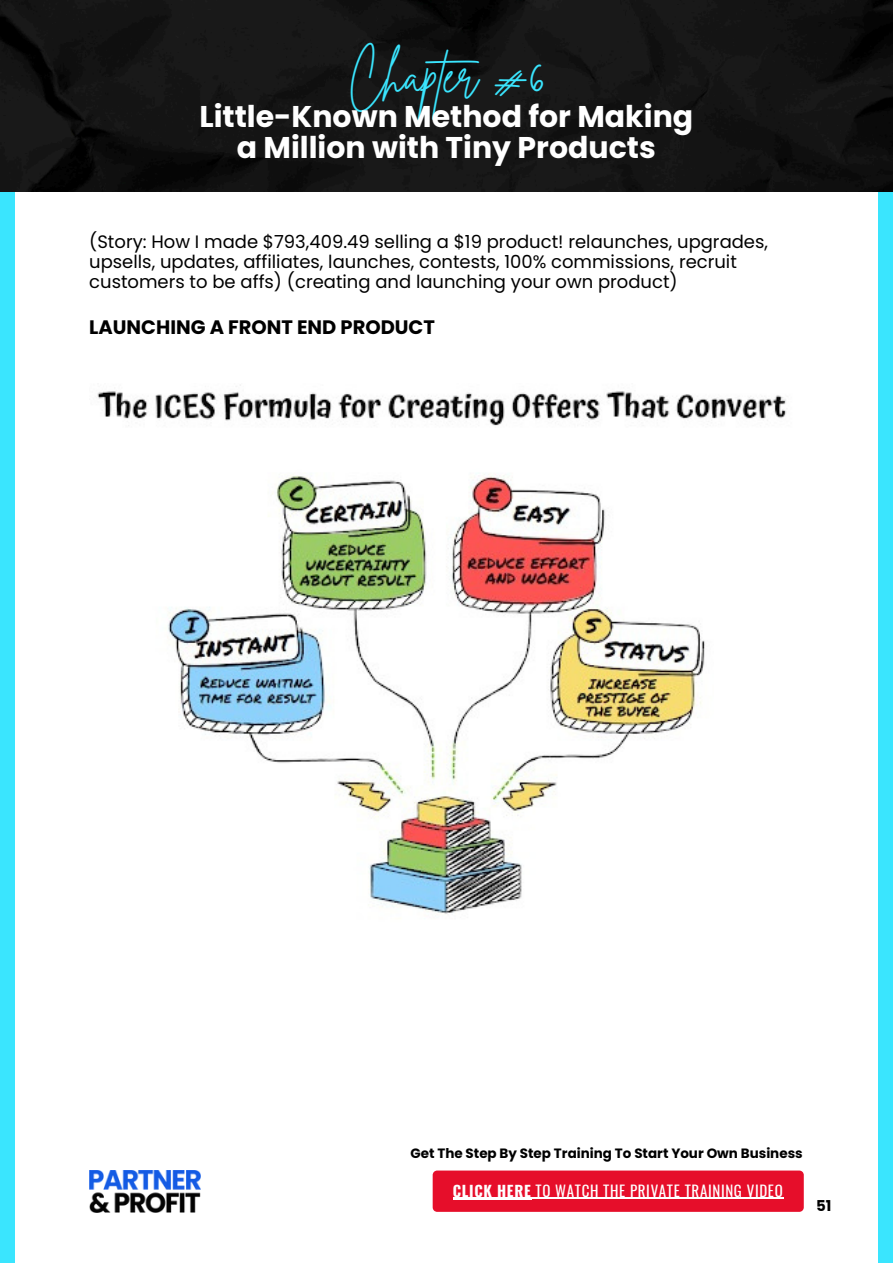
<style>
.page{position:relative;width:893px;height:1264px;background:#fff}
.page>*{position:absolute;margin:0;border:0;box-sizing:border-box;transform-origin:0 0}
.t1{font:48px "Brittany Signature";color:#3ae5fe}
.t2{font:700 30px/31.5px "Poppins";color:#fff;text-align:center}
.t3{font:700 19.5px "Poppins";color:#000}
.t4{font:18px/20.2px "Poppins";color:#000}
.t5{font:15px "Oswald";letter-spacing:.045em;color:#fff}
.t6{font:700 15px "Poppins";color:#000}
.t7{font:700 13.5px "Poppins";color:#000}
.s1{font-weight:700}
</style>
<div class="page">
<div style="left:0;top:0;width:15px;height:1262px;background:#3ae5fe"></div>
<div style="left:878px;top:0;width:14px;height:1262px;background:#3ae5fe"></div>
<img style="left:0;top:0;width:892px;height:191px">
<img style="left:97px;top:385px;width:690px;height:529px">
<div style="left:432px;top:1170px;width:371px;height:41px;background:#e60e2a"></div>
<hr style="left:453px;top:1198px;width:78px;height:1px;background:#fff">
<img style="left:89px;top:1170px;width:112px;height:42px">
<hr style="left:453px;top:1197px;width:78px;height:1px;background:#fff">
<hr style="left:531px;top:1197px;width:252px;height:1px;background:#fff">
<p class="t1" style="left:348px;top:44px;width:197px">Chapter #6</p>
<p class="t2" style="left:199px;top:101px;width:495px">Little-Known Method for Making a Million with Tiny Products</p>
<h4 class="t4" style="left:89px;top:231px;width:680px">(Story: How I made $793,409.49 selling a $19 product! relaunches, upgrades, upsells, updates, affiliates, launches, contests, 100% commissions, recruit customers to be affs) (creating and launching your own product)</h4>
<h3 class="t3" style="left:89px;top:314px;width:347px">LAUNCHING A FRONT END PRODUCT</h3>
<h5 class="t7" style="left:410px;top:1143px;width:394px">Get The Step By Step Training To Start Your Own Business</h5>
<p class="t5" style="left:453px;top:1178px;width:331px"><span class="s1">CLICK HERE</span> TO WATCH THE PRIVATE TRAINING VIDEO</p>
<p class="t6" style="left:816px;top:1194px;width:17px">51</p>
</div>
